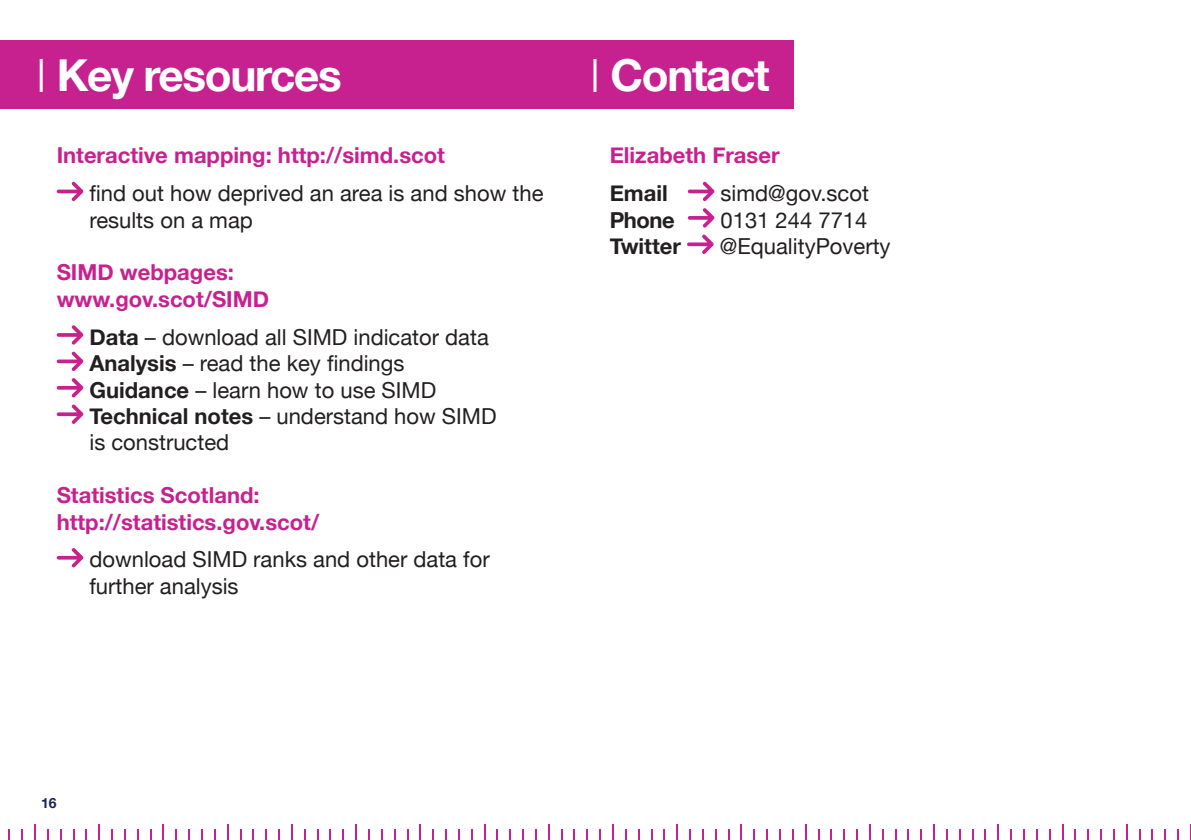
<style>
.page{position:relative;width:1191px;height:840px;background:#fff}
.page>*{position:absolute;margin:0;border:0;box-sizing:border-box;transform-origin:0 0}
.t1{font:700 44px "Helvetica Neue";letter-spacing:-.03em;color:#fff}
.t2{font:22px/26.4px "Helvetica Neue";color:#231f20}
.t3{font:700 22px/26.4px "Helvetica Neue";color:#c72190}
.t4{font:700 22px "Helvetica Neue";color:#231f20}
.t5{font:700 14px "Helvetica Neue";color:#1d2354}
.s1{font-weight:700}
</style>
<div class="page">
<hr style="left:1190px;top:0;width:1px;height:839px;background:#d1d2d4">
<svg style="left:124px;top:829px;width:2px;height:10px"></svg>
<svg style="left:1151px;top:829px;width:2px;height:10px"></svg>
<svg style="left:509px;top:829px;width:2px;height:10px"></svg>
<svg style="left:111px;top:829px;width:2px;height:10px"></svg>
<svg style="left:368px;top:829px;width:2px;height:10px"></svg>
<svg style="left:1010px;top:829px;width:2px;height:10px"></svg>
<svg style="left:496px;top:829px;width:2px;height:10px"></svg>
<svg style="left:137px;top:829px;width:2px;height:10px"></svg>
<svg style="left:1164px;top:829px;width:2px;height:10px"></svg>
<svg style="left:907px;top:829px;width:2px;height:10px"></svg>
<svg style="left:522px;top:829px;width:2px;height:10px"></svg>
<svg style="left:663px;top:829px;width:2px;height:10px"></svg>
<svg style="left:920px;top:829px;width:2px;height:10px"></svg>
<svg style="left:21px;top:829px;width:2px;height:10px"></svg>
<svg style="left:535px;top:829px;width:2px;height:10px"></svg>
<svg style="left:278px;top:829px;width:2px;height:10px"></svg>
<svg style="left:214px;top:829px;width:2px;height:10px"></svg>
<svg style="left:984px;top:829px;width:2px;height:10px"></svg>
<svg style="left:599px;top:829px;width:2px;height:10px"></svg>
<svg style="left:856px;top:829px;width:2px;height:10px"></svg>
<svg style="left:342px;top:829px;width:2px;height:10px"></svg>
<svg style="left:163px;top:824px;width:1px;height:15px"></svg>
<svg style="left:1190px;top:823px;width:1px;height:16px"></svg>
<svg style="left:676px;top:824px;width:2px;height:15px"></svg>
<svg style="left:933px;top:824px;width:2px;height:15px"></svg>
<svg style="left:419px;top:824px;width:2px;height:15px"></svg>
<svg style="left:34px;top:824px;width:2px;height:15px"></svg>
<svg style="left:1062px;top:824px;width:1px;height:15px"></svg>
<svg style="left:548px;top:824px;width:1px;height:15px"></svg>
<svg style="left:805px;top:824px;width:1px;height:15px"></svg>
<svg style="left:291px;top:824px;width:2px;height:15px"></svg>
<svg style="left:227px;top:824px;width:1px;height:15px"></svg>
<svg style="left:740px;top:824px;width:2px;height:15px"></svg>
<svg style="left:997px;top:824px;width:2px;height:15px"></svg>
<svg style="left:484px;top:824px;width:1px;height:15px"></svg>
<svg style="left:98px;top:824px;width:2px;height:15px"></svg>
<svg style="left:1126px;top:824px;width:1px;height:15px"></svg>
<svg style="left:612px;top:824px;width:2px;height:15px"></svg>
<svg style="left:869px;top:824px;width:1px;height:15px"></svg>
<svg style="left:355px;top:824px;width:2px;height:15px"></svg>
<svg style="left:188px;top:829px;width:2px;height:10px"></svg>
<svg style="left:445px;top:829px;width:2px;height:10px"></svg>
<svg style="left:1087px;top:829px;width:2px;height:10px"></svg>
<svg style="left:830px;top:829px;width:2px;height:10px"></svg>
<svg style="left:766px;top:829px;width:2px;height:10px"></svg>
<svg style="left:175px;top:829px;width:2px;height:10px"></svg>
<svg style="left:689px;top:829px;width:2px;height:10px"></svg>
<svg style="left:432px;top:829px;width:2px;height:10px"></svg>
<svg style="left:47px;top:829px;width:2px;height:10px"></svg>
<svg style="left:1074px;top:829px;width:2px;height:10px"></svg>
<svg style="left:753px;top:829px;width:2px;height:10px"></svg>
<svg style="left:201px;top:829px;width:2px;height:10px"></svg>
<svg style="left:458px;top:829px;width:2px;height:10px"></svg>
<svg style="left:586px;top:829px;width:2px;height:10px"></svg>
<svg style="left:843px;top:829px;width:2px;height:10px"></svg>
<svg style="left:265px;top:829px;width:2px;height:10px"></svg>
<div style="left:0;top:41px;width:794px;height:68px;background:#c72190"></div>
<hr style="left:40px;top:59px;width:3px;height:33px;background:#fff">
<hr style="left:593px;top:59px;width:3px;height:33px;background:#fff">
<svg style="left:57px;top:181px;width:27px;height:20px"></svg>
<svg style="left:57px;top:325px;width:27px;height:19px"></svg>
<svg style="left:57px;top:351px;width:27px;height:20px"></svg>
<svg style="left:57px;top:378px;width:27px;height:19px"></svg>
<svg style="left:57px;top:404px;width:27px;height:20px"></svg>
<svg style="left:57px;top:548px;width:27px;height:19px"></svg>
<svg style="left:688px;top:181px;width:26px;height:20px"></svg>
<svg style="left:688px;top:208px;width:26px;height:19px"></svg>
<svg style="left:687px;top:234px;width:27px;height:20px"></svg>
<p class="t1" style="left:57px;top:41px;width:286px">Key resources</p>
<p class="t1" style="left:610px;top:41px;width:161px">Contact</p>
<p class="t3" style="left:57px;top:143px;width:390px">Interactive mapping: http://simd.scot</p>
<p class="t2" style="left:89px;top:181px;width:455px">find out how deprived an area is and show the results on a map</p>
<p class="t3" style="left:57px;top:260px;width:214px">SIMD webpages: www.gov.scot/SIMD</p>
<p class="t2" style="left:89px;top:325px;width:401px"><span class="s1">Data</span> – download all SIMD indicator data</p>
<p class="t2" style="left:89px;top:351px;width:316px"><span class="s1">Analysis</span> – read the key findings</p>
<p class="t2" style="left:89px;top:377px;width:348px"><span class="s1">Guidance</span> – learn how to use SIMD</p>
<p class="t2" style="left:89px;top:404px;width:409px"><span class="s1">Technical notes</span> – understand how SIMD is constructed</p>
<p class="t3" style="left:57px;top:482px;width:264px">Statistics Scotland: http://statistics.gov.scot/</p>
<p class="t2" style="left:89px;top:547px;width:402px">download SIMD ranks and other data for further analysis</p>
<p class="t3" style="left:609px;top:143px;width:171px">Elizabeth Fraser</p>
<p class="t4" style="left:609px;top:176px;width:60px">Email</p>
<p class="t2" style="left:720px;top:181px;width:150px">simd@gov.scot</p>
<p class="t4" style="left:609px;top:202px;width:67px">Phone</p>
<p class="t2" style="left:720px;top:208px;width:148px">0131 244 7714</p>
<p class="t4" style="left:609px;top:229px;width:73px">Twitter</p>
<p class="t2" style="left:720px;top:234px;width:172px">@EqualityPoverty</p>
<p class="t5" style="left:41px;top:791px;width:17px">16</p>
</div>
